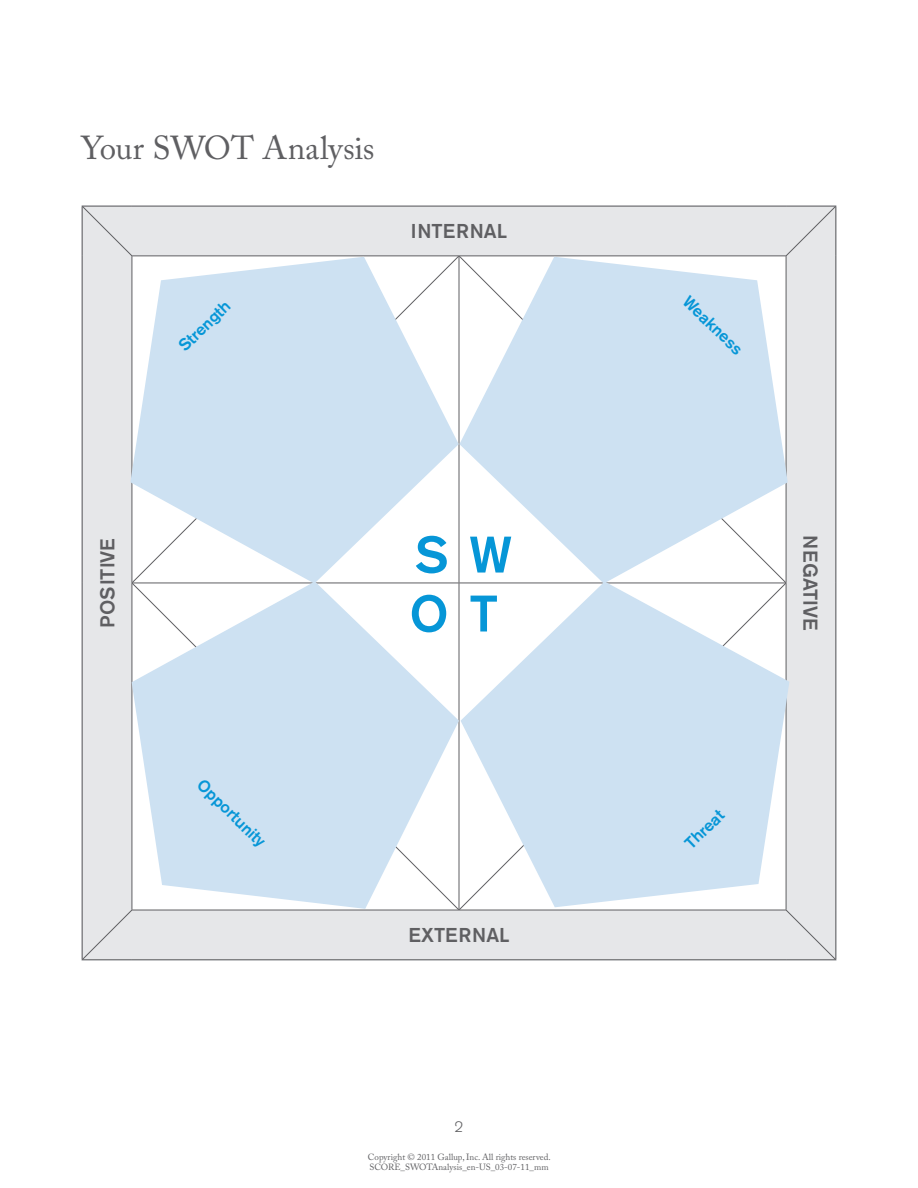
<style>
.page{position:relative;width:918px;height:1188px;background:#fff}
.page>*{position:absolute;margin:0;border:0;box-sizing:border-box;transform-origin:0 0}
.t1{font:500 50.85px "Akzidenz Grotesk BE";color:#0696d7}
.Page_header{font:33px "Adobe Caslon Pro";letter-spacing:-.005em;color:#5f5f62}
.t2{font:500 19.95px "Akzidenz Grotesk BE";color:#5f5f62}
.t3{font:500 16.5px "Akzidenz Grotesk BE";color:#0696d7}
.t4{font:300 15px "Akzidenz Grotesk BE";color:#5f5f62}
.t5{font:9px/10.4px "Adobe Caslon Pro";color:#5f5f62}
</style>
<div class="page">
<div style="left:81px;top:205px;width:756px;height:756px;background:#e6e7e9"></div>
<hr style="left:132px;top:206px;width:327px;height:1px;background:#5f5f62">
<hr style="left:459px;top:206px;width:327px;height:1px;background:#5f5f62">
<hr style="left:786px;top:256px;width:1px;height:327px;background:#5f5f62">
<hr style="left:836px;top:256px;width:1px;height:327px;background:#5f5f62">
<hr style="left:836px;top:583px;width:1px;height:327px;background:#5f5f62">
<hr style="left:786px;top:583px;width:1px;height:327px;background:#5f5f62">
<hr style="left:836px;top:206px;width:1px;height:50px;background:#5f5f62">
<hr style="left:82px;top:256px;width:1px;height:327px;background:#5f5f62">
<hr style="left:82px;top:583px;width:1px;height:327px;background:#5f5f62">
<hr style="left:82px;top:959px;width:50px;height:1px;background:#5f5f62">
<hr style="left:132px;top:910px;width:327px;height:1px;background:#5f5f62">
<hr style="left:459px;top:910px;width:327px;height:1px;background:#5f5f62">
<hr style="left:132px;top:959px;width:327px;height:1px;background:#5f5f62">
<hr style="left:459px;top:959px;width:327px;height:1px;background:#5f5f62">
<hr style="left:836px;top:910px;width:1px;height:49px;background:#5f5f62">
<hr style="left:786px;top:959px;width:50px;height:1px;background:#5f5f62">
<svg style="left:82px;top:206px;width:50px;height:50px"></svg>
<svg style="left:786px;top:206px;width:50px;height:50px"></svg>
<svg style="left:82px;top:910px;width:50px;height:49px"></svg>
<svg style="left:786px;top:910px;width:50px;height:49px"></svg>
<svg style="left:130px;top:257px;width:329px;height:327px;background:#dbe9f5"></svg>
<svg style="left:459px;top:257px;width:329px;height:327px;background:#dbe9f5"></svg>
<svg style="left:132px;top:582px;width:327px;height:327px;background:#dbe9f5"></svg>
<svg style="left:461px;top:582px;width:328px;height:325px;background:#dbe9f4"></svg>
<p class="Page_header" style="left:81px;top:129px;width:295px">Your SWOT Analysis</p>
<p class="t2" style="left:411px;top:219px;width:98px">INTERNAL</p>
<p class="t3" style="left:174px;top:341px;width:66px;rotate:-44deg">Strength</p>
<p class="t3" style="left:693px;top:292px;width:77px;rotate:44deg">Weakness</p>
<p class="t2" style="left:95px;top:628px;width:91px;rotate:-90deg">POSITIVE</p>
<p class="t1" style="left:415px;top:524px;width:99px">S W</p>
<p class="t2" style="left:823px;top:535px;width:96px;rotate:90deg">NEGATIVE</p>
<p class="t1" style="left:409px;top:583px;width:90px">O T</p>
<p class="t3" style="left:207px;top:775px;width:90px;rotate:44deg">Opportunity</p>
<p class="t2" style="left:408px;top:923px;width:103px">EXTERNAL</p>
<h3 class="t4" style="left:455px;top:1119px;width:10px">2</h3>
<p class="t5" style="left:368px;top:1152px;width:184px">Copyright © 2011 Gallup, Inc. All rights reserved.<br>SCORE_SWOTAnalysis_en-US_03-07-11_mm</p>
<p class="t3" style="left:680px;top:838px;width:49px;rotate:-44deg">Threat</p>
</div>
